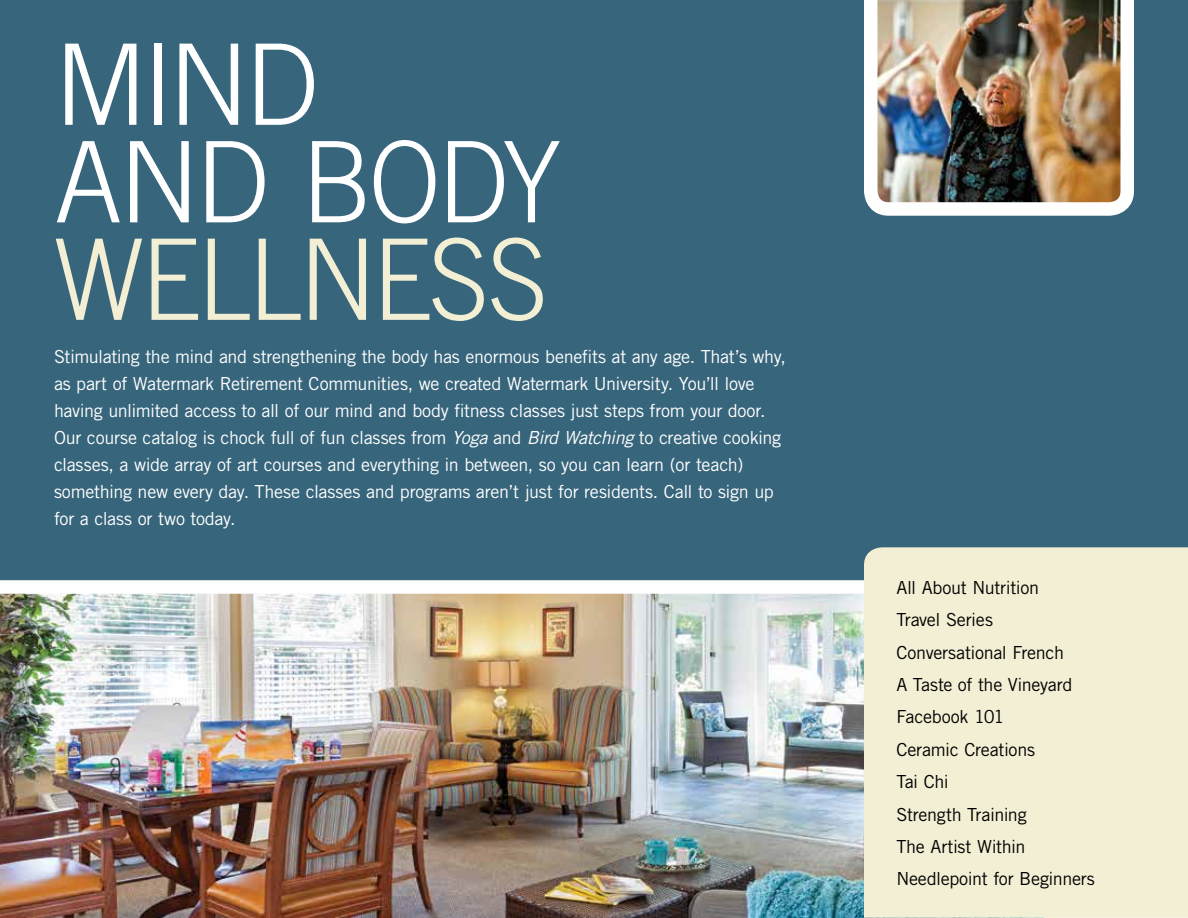
<style>
.page{position:relative;width:1188px;height:918px;background:#fff}
.page>*{position:absolute;margin:0;border:0;box-sizing:border-box;transform-origin:0 0}
.t1{font:300 112.5px/97.5px "Trade Gothic";letter-spacing:-.045em;color:#fff}
.t2{font:300 112.5px "Trade Gothic";letter-spacing:-.03em;color:#f3efd4;scale:.96 1}
.t3{font:18px/27px "Trade Gothic";letter-spacing:-.015em;color:#fff}
.t4{font:18px/32.4px "Trade Gothic";letter-spacing:-.02em;color:#000}
.s1{font-style:italic}
</style>
<div class="page">
<img style="left:0;top:594px;width:864px;height:324px">
<div style="left:0;top:0;width:1188px;height:594px;background:#37657b"></div>
<div style="left:864px;top:547px;width:324px;height:371px;background:#f3efd4"></div>
<img style="left:864px;top:0;width:270px;height:216px">
<h1 class="t1" style="left:54px;top:35px;width:509px">MIND<br>AND BODY</h1>
<h1 class="t2" style="left:54px;top:213px;width:516px">WELLNESS</h1>
<p class="t3" style="left:54px;top:343px;width:734px">Stimulating the mind and strengthening the body has enormous benefits at any age. That’s why, as part of Watermark Retirement Communities, we created Watermark University. You’ll love having unlimited access to all of our mind and body fitness classes just steps from your door.<br>Our course catalog is chock full of fun classes from <span class="s1">Yoga</span> and <span class="s1">Bird Watching</span> to creative cooking classes, a wide array of art courses and everything in between, so you can learn (or teach) something new every day. These classes and programs aren’t just for residents. Call to sign up for a class or two today.</p>
<p class="t4" style="left:896px;top:571px;width:200px">All About Nutrition<br>Travel Series<br>Conversational French<br>A Taste of the Vineyard<br>Facebook 101<br>Ceramic Creations<br>Tai Chi<br>Strength Training<br>The Artist Within<br>Needlepoint for Beginners</p>
</div>
